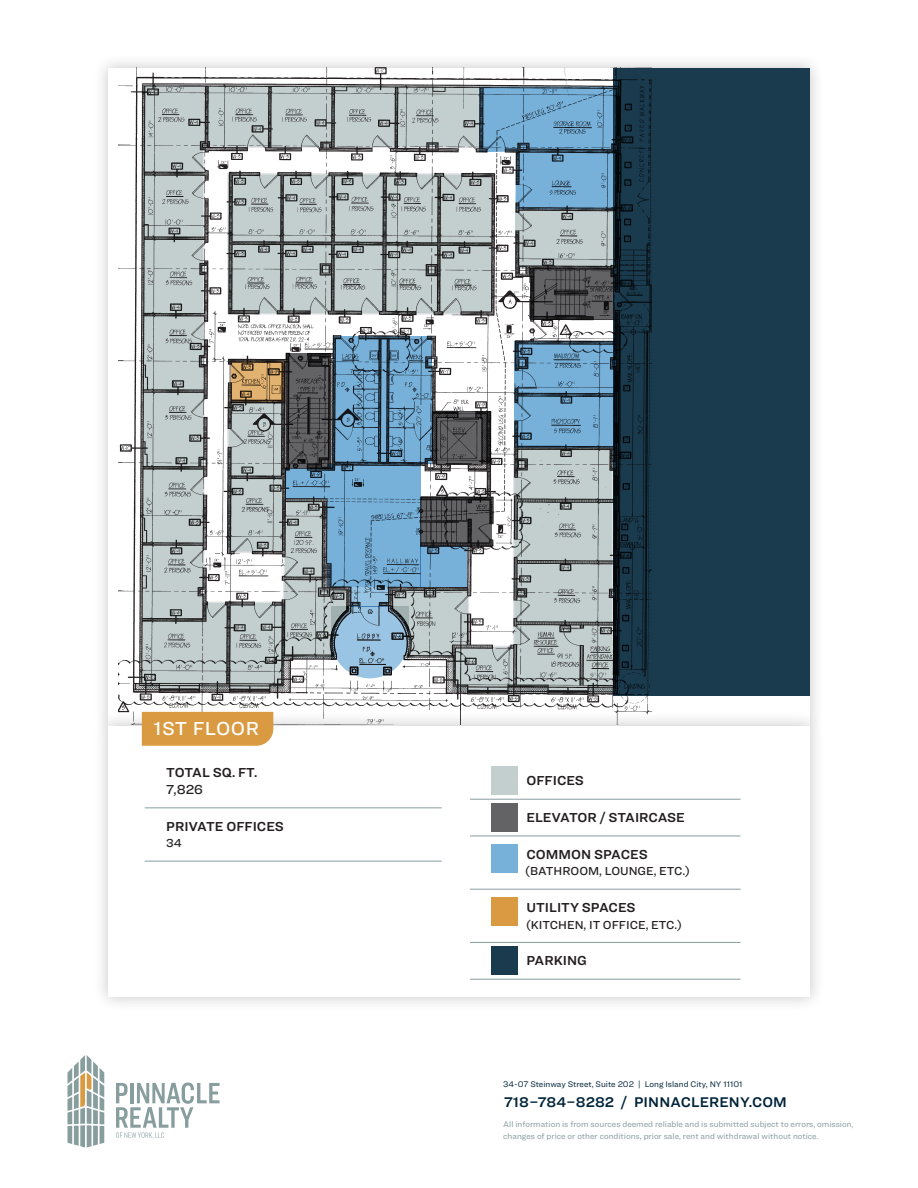
<style>
.page{position:relative;width:918px;height:1188px;background:#fff}
.page>*{position:absolute;margin:0;border:0;box-sizing:border-box;transform-origin:0 0}
.Listing_Type{font:500 19.5px "Ringside";letter-spacing:.025em;color:#fff}
.t1{font:600 14.55px "Ringside";letter-spacing:.01em;color:#002439}
.bullets{font:600 13.5px/16.5px "Ringside";color:#231f20}
.bullets-2{font:500 12px "Ringside";color:#231f20}
.t2{font:8.4px/11.2px "Ringside";color:#889d9e}
.t3{font:8.4px "Ringside";color:#002439}
.s1{font-weight:500}
</style>
<div class="page">
<svg style="left:116px;top:1083px;width:104px;height:56px"></svg>
<svg style="left:68px;top:1055px;width:36px;height:92px"></svg>
<div style="left:93px;top:53px;width:733px;height:688px;background:#231f20;opacity:.25"></div>
<img style="left:118px;top:68px;width:533px;height:643px">
<div style="left:93px;top:711px;width:733px;height:301px;background:#231f20;opacity:.25"></div>
<div style="left:108px;top:726px;width:702px;height:271px;background:#fff"></div>
<hr style="left:145px;top:807px;width:297px;height:1px;background:#889d9e">
<hr style="left:145px;top:861px;width:297px;height:1px;background:#889d9e">
<hr style="left:470px;top:799px;width:271px;height:1px;background:#889d9e">
<hr style="left:470px;top:836px;width:271px;height:1px;background:#889d9e">
<hr style="left:470px;top:889px;width:271px;height:1px;background:#889d9e">
<hr style="left:470px;top:942px;width:271px;height:1px;background:#889d9e">
<hr style="left:470px;top:979px;width:271px;height:1px;background:#889d9e">
<div style="left:492px;top:767px;width:26px;height:28px;background:#c3cece"></div>
<div style="left:492px;top:803px;width:26px;height:29px;background:#636366"></div>
<div style="left:492px;top:844px;width:26px;height:29px;background:#77b1da"></div>
<div style="left:492px;top:898px;width:26px;height:28px;background:#d99a41"></div>
<div style="left:492px;top:947px;width:26px;height:28px;background:#1a3a4d"></div>
<div style="left:142px;top:712px;width:131px;height:34px;background:#d99a41"></div>
<svg style="left:141px;top:85px;width:63px;height:605px;background:#aab2b3"></svg>
<svg style="left:203px;top:85px;width:277px;height:63px;background:#adb6b6"></svg>
<svg style="left:203px;top:602px;width:82px;height:88px;background:#a4adad"></svg>
<svg style="left:227px;top:173px;width:266px;height:142px;background:#a5adae"></svg>
<svg style="left:227px;top:402px;width:59px;height:151px;background:#a0a8a8"></svg>
<svg style="left:513px;top:448px;width:100px;height:246px;background:#a8b1b1"></svg>
<svg style="left:452px;top:646px;width:62px;height:47px;background:#979e9f"></svg>
<svg style="left:479px;top:87px;width:134px;height:122px;background:#77a4c4"></svg>
<svg style="left:514px;top:341px;width:99px;height:107px;background:#6597ba"></svg>
<svg style="left:515px;top:210px;width:98px;height:58px;background:#abb5b5"></svg>
<svg style="left:530px;top:269px;width:83px;height:51px;background:#4d4c4f"></svg>
<svg style="left:287px;top:353px;width:44px;height:116px;background:#4a494c"></svg>
<svg style="left:432px;top:411px;width:59px;height:53px;background:#474649"></svg>
<svg style="left:333px;top:336px;width:99px;height:128px;background:#608fb0"></svg>
<div style="left:327px;top:464px;width:94px;height:123px;background:#77b1da"></div>
<svg style="left:286px;top:469px;width:41px;height:29px"></svg>
<svg style="left:229px;top:360px;width:57px;height:43px;background:#9e7e51"></svg>
<svg style="left:421px;top:497px;width:71px;height:49px"></svg>
<svg style="left:281px;top:498px;width:189px;height:180px"></svg>
<svg style="left:613px;top:68px;width:197px;height:627px;background:#183749"></svg>
<p class="Listing_Type" style="left:154px;top:714px;width:107px">1ST FLOOR</p>
<p class="bullets" style="left:166px;top:764px;width:93px">TOTAL SQ. FT.<br><span class="s1">7,826</span></p>
<p class="bullets" style="left:166px;top:818px;width:119px">PRIVATE OFFICES</p>
<p class="bullets-2" style="left:166px;top:834px;width:17px">34</p>
<p class="bullets" style="left:527px;top:772px;width:59px">OFFICES</p>
<p class="bullets" style="left:527px;top:809px;width:160px">ELEVATOR / STAIRCASE</p>
<p class="bullets" style="left:527px;top:846px;width:123px">COMMON SPACES</p>
<p class="bullets-2" style="left:525px;top:863px;width:166px">(BATHROOM, LOUNGE, ETC.)</p>
<p class="bullets" style="left:527px;top:899px;width:111px">UTILITY SPACES</p>
<p class="bullets-2" style="left:526px;top:916px;width:157px">(KITCHEN, IT OFFICE, ETC.)</p>
<p class="bullets" style="left:527px;top:952px;width:62px">PARKING</p>
<p class="t3" style="left:503px;top:1078px;width:241px">34-07 Steinway Street, Suite 202 | Long Island City, NY 11101</p>
<h2 class="t1" style="left:504px;top:1091px;width:284px">718–784–8282 / PINNACLERENY.COM</h2>
<p class="t2" style="left:503px;top:1119px;width:352px">All information is from sources deemed reliable and is submitted subject to errors, omission, changes of price or other conditions, prior sale, rent and withdrawal without notice.</p>
</div>
